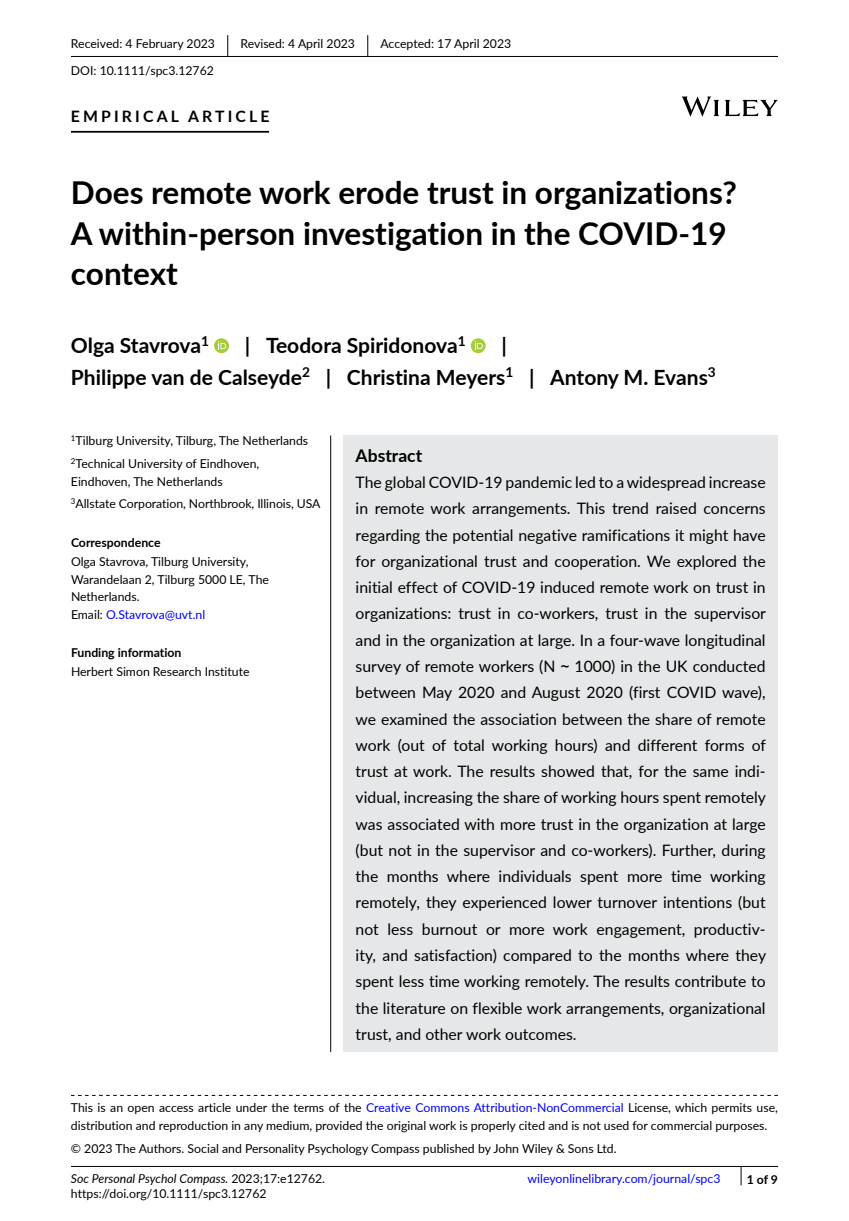
<style>
.page{position:relative;width:849px;height:1221px;background:#fff}
.page>*{position:absolute;margin:0;border:0;box-sizing:border-box;transform-origin:0 0}
.t1{font:700 31.5px/40.2px "Lato";color:#000}
.t2{font:700 21px/31.5px "Lato";color:#000}
.t3{font:700 17.5px "Lato";color:#000}
.t4{font:15.75px/26.2px "Lato";color:#000;text-align:justify}
.t5{font:700 15.75px "Lato";letter-spacing:.2em;color:#000}
.t6{font:12.25px/17.5px "Lato";color:#000}
.t7{font:700 12.25px "Lato";color:#000}
.t8{font:12.25px "Lato";color:#00f}
.s1{color:#00f}
.s2{font-family:"Arial Unicode MS"}
.s3{font-style:italic}
</style>
<div class="page">
<div style="left:343px;top:435px;width:434px;height:616px;background:#e6e7e8"></div>
<hr style="left:71px;top:56px;width:706px;height:1px;background:#000">
<hr style="left:71px;top:131px;width:198px;height:2px;background:#000">
<svg style="left:214px;top:338px;width:15px;height:15px"></svg>
<svg style="left:218px;top:341px;width:8px;height:8px"></svg>
<svg style="left:470px;top:338px;width:15px;height:15px"></svg>
<svg style="left:474px;top:341px;width:8px;height:8px"></svg>
<svg style="left:227px;top:35px;width:1px;height:21px"></svg>
<svg style="left:367px;top:35px;width:1px;height:21px"></svg>
<hr style="left:71px;top:1165px;width:706px;height:1px;background:#000">
<svg style="left:71px;top:1094px;width:706px;height:1px"></svg>
<svg style="left:681px;top:96px;width:96px;height:21px"></svg>
<svg style="left:740px;top:1166px;width:1px;height:19px"></svg>
<hr style="left:330px;top:435px;width:1px;height:616px;background:#000">
<p class="t6" style="left:71px;top:35px;width:145px">Received: 4 February 2023</p>
<p class="t6" style="left:240px;top:35px;width:116px">Revised: 4 April 2023</p>
<p class="t6" style="left:380px;top:35px;width:132px">Accepted: 17 April 2023</p>
<p class="t6" style="left:71px;top:61px;width:144px">DOI: 10.1111/spc3.12762</p>
<p class="t5" style="left:71px;top:105px;width:200px">EMPIRICAL ARTICLE</p>
<h1 class="t1" style="left:71px;top:171px;width:667px">Does remote work erode trust in organizations?<br>A within-person investigation in the COVID-19 context</h1>
<h2 class="t2" style="left:71px;top:329px;width:139px">Olga Stavrova<sup>1</sup></h2>
<h2 class="t2" style="left:245px;top:329px;width:222px">| Teodora Spiridonova<sup>1</sup></h2>
<h2 class="t2" style="left:71px;top:329px;width:646px;text-indent:430px">|<br>Philippe van de Calseyde<sup>2</sup> | Christina Meyers<sup>1</sup> | Antony M. Evans<sup>3</sup></h2>
<p class="t6" style="left:71px;top:429px;width:239px;line-height:22.8px"><sup>1</sup>Tilburg University, Tilburg, The Netherlands<br><sup>2</sup>Technical University of Eindhoven,</p>
<p class="t6" style="left:71px;top:469px;width:251px;line-height:22.8px">Eindhoven, The Netherlands<br><sup>3</sup>Allstate Corporation, Northbrook, Illinois, USA</p>
<p class="t7" style="left:71px;top:533px;width:91px">Correspondence</p>
<p class="t6" style="left:71px;top:552px;width:199px">Olga Stavrova, Tilburg University,<br>Warandelaan 2, Tilburg 5000 LE, The<br>Netherlands.<br>Email: <span class="s1">O.Stavrova@uvt.nl</span></p>
<p class="t7" style="left:71px;top:643px;width:112px">Funding information</p>
<p class="t6" style="left:71px;top:662px;width:180px">Herbert Simon Research Institute</p>
<p class="t3" style="left:355px;top:442px;width:68px">Abstract</p>
<p class="t4" style="left:355px;top:468px;width:412px">The global COVID-19 pandemic led to a widespread increase in remote work arrangements. This trend raised concerns regarding the potential negative ramifications it might have for organizational trust and cooperation. We explored the initial effect of COVID-19 induced remote work on trust in organizations: trust in co-workers, trust in the supervisor and in the organization at large. In a four-wave longitudinal survey of remote workers (N <span class="s2">∼</span> 1000) in the UK conducted between May 2020 and August 2020 (first COVID wave), we examined the association between the share of remote work (out of total working hours) and different forms of trust at work. The results showed that, for the same indi&shy;vidual, increasing the share of working hours spent remotely was associated with more trust in the organization at large (but not in the supervisor and co-workers). Further, during the months where individuals spent more time working remotely, they experienced lower turnover intentions (but not less burnout or more work engagement, productiv&shy;ity, and satisfaction) compared to the months where they spent less time working remotely. The results contribute to the literature on flexible work arrangements, organizational trust, and other work outcomes.</p>
<p class="t6" style="left:71px;top:1098px;width:708px">This is an open access article under the terms of the <span class="s1">Creative Commons Attribution-NonCommercial</span> License, which permits use, distribution and reproduction in any medium, provided the original work is properly cited and is not used for commercial purposes.</p>
<p class="t6" style="left:71px;top:1138px;width:547px">© 2023 The Authors. Social and Personality Psychology Compass published by John Wiley &amp; Sons Ltd.</p>
<p class="t6" style="left:71px;top:1170px;width:256px;line-height:14.7px"><span class="s3">Soc Personal Psychol Compass.</span> 2023;17:e12762. https://doi.org/10.1111/spc3.12762</p>
<p class="t8" style="left:527px;top:1170px;width:194px">wileyonlinelibrary.com/journal/spc3</p>
<p class="t7" style="left:746px;top:1169px;width:33px">1 of 9</p>
</div>
